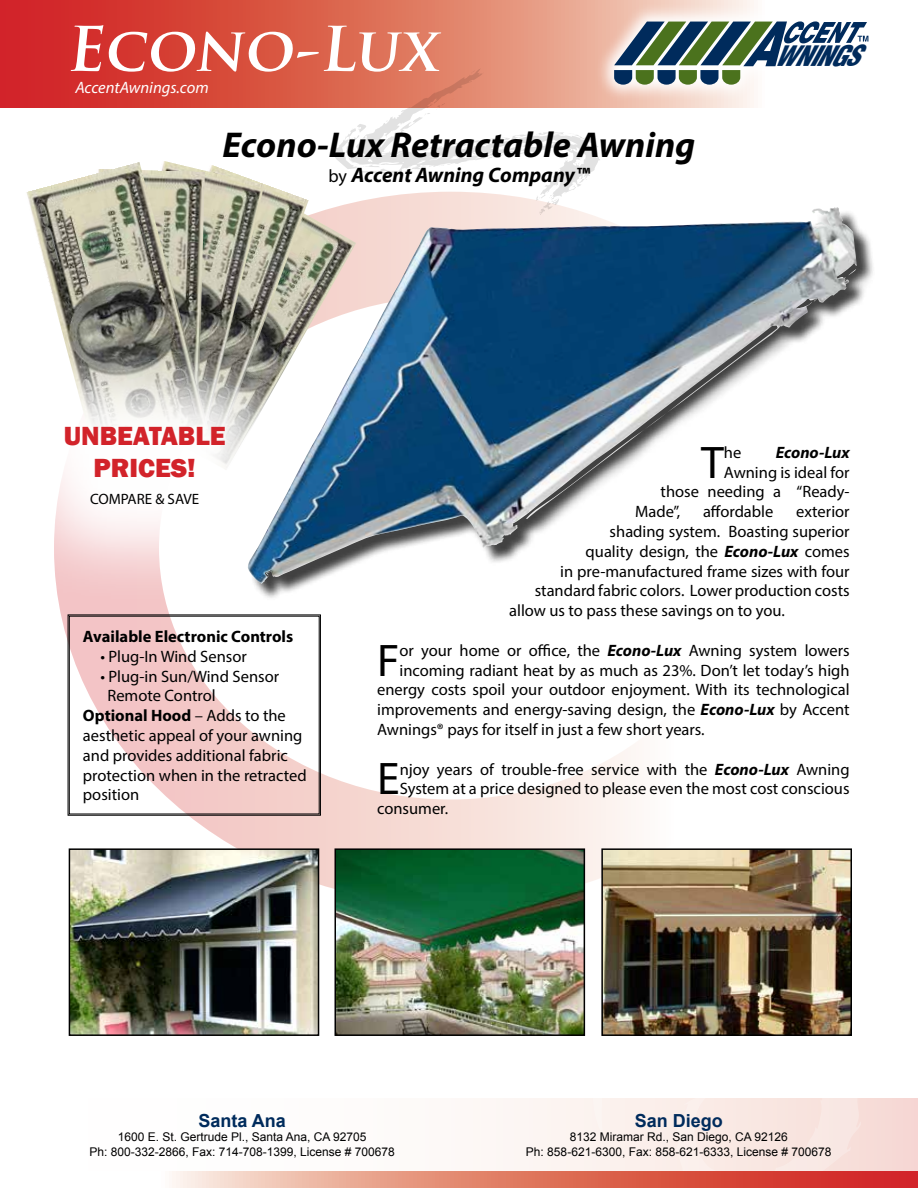
<style>
.page{position:relative;width:918px;height:1188px;background:#fff}
.page>*{position:absolute;margin:0;border:0;box-sizing:border-box;transform-origin:0 0}
.t1{font:700 60px "Trajan Pro";color:#fff}
.t2{font:45.9px "Myriad Pro";color:#000}
.t3{font:italic 700 36px "Myriad Pro";color:#000}
.t4{font:italic 30.9px "Helvetica Condensed Black Se";color:#002b5c}
.t5{font:800 27px/32.4px "Franklin Gothic";color:#d2232a;text-align:center}
.t6{font:italic 700 21px "Myriad Pro";color:#000}
.t7{font:700 18px "Arial";color:#002b5c}
.t8{font:16.5px "Myriad Pro";color:#000}
.t9{font:700 16.5px "Myriad Pro";color:#000}
.t10{font:italic 16.5px "Myriad Pro";color:#fff}
.t11{font:italic 700 16.5px "Myriad Pro";letter-spacing:-.005em;color:#000}
.t12{font:15px "Myriad Pro";color:#000}
.t13{font:12px/14.4px "Arial";color:#000;text-align:center}
.s1{font-weight:400;font-style:normal;font-size:18px}
.s2{font-weight:400}
.s3{font-weight:700;font-style:italic}
</style>
<div class="page">
<div style="left:54px;top:192px;width:794px;height:712px;border:105px solid #fff;border-radius:50%"></div>
<svg style="left:0;top:0;width:754px;height:108px;background:#d95749"></svg>
<svg style="left:496px;top:1099px;width:422px;height:72px"></svg>
<svg style="left:588px;top:1098px;width:274px;height:73px;background:#f9eae6"></svg>
<svg style="left:779px;top:1143px;width:13px;height:16px"></svg>
<svg style="left:172px;top:1171px;width:746px;height:17px;background:#e07969"></svg>
<svg style="left:290px;top:54px;width:331px;height:54px;background:#e07b63"></svg>
<svg style="left:325px;top:68px;width:276px;height:139px"></svg>
<img style="left:264px;top:184px;width:45px;height:23px">
<img style="left:164px;top:161px;width:100px;height:163px">
<img style="left:26px;top:162px;width:184px;height:162px">
<svg style="left:54px;top:324px;width:192px;height:283px"></svg>
<div style="left:251px;top:210px;width:624px;height:391px;background:#000;opacity:.75"></div>
<img style="left:246px;top:207px;width:589px;height:377px">
<svg style="left:68px;top:615px;width:253px;height:200px"></svg>
<img style="left:337px;top:851px;width:245px;height:182px">
<div style="left:334px;top:848px;width:251px;height:188px;border:2px solid #000"></div>
<img style="left:72px;top:851px;width:244px;height:182px">
<div style="left:69px;top:848px;width:250px;height:188px;border:2px solid #000"></div>
<img style="left:604px;top:851px;width:245px;height:182px">
<div style="left:601px;top:848px;width:251px;height:188px;border:2px solid #000"></div>
<svg style="left:596px;top:3px;width:273px;height:100px"></svg>
<svg style="left:614px;top:21px;width:254px;height:64px"></svg>
<h1 class="t1" style="left:66px;top:12px;width:381px">Econo-Lux</h1>
<p class="t10" style="left:75px;top:78px;width:135px">AccentAwnings.com</p>
<h3 class="t3" style="left:223px;top:121px;width:474px">Econo-Lux Retractable Awning</h3>
<p class="t6" style="left:328px;top:161px;width:263px"><span class="s1">by</span> Accent Awning Company™</p>
<h3 class="t4" style="left:774px;top:43px;width:102px">WNINGS</h3>
<h3 class="t5" style="left:64px;top:419px;width:163px">UNBEATABLE<br>PRICES!</h3>
<p class="t12" style="left:90px;top:490px;width:111px">COMPARE &amp; SAVE</p>
<p class="t9" style="left:83px;top:626px;width:212px">Available Electronic Controls</p>
<p class="t8" style="left:100px;top:646px;width:148px">• Plug-In Wind Sensor</p>
<p class="t8" style="left:100px;top:666px;width:180px">• Plug-in Sun/Wind Sensor</p>
<p class="t8" style="left:107px;top:686px;width:110px">Remote Control</p>
<p class="t9" style="left:83px;top:705px;width:204px">Optional Hood <span class="s2">– Adds to the</span></p>
<p class="t8" style="left:83px;top:725px;width:221px">aesthetic appeal of your awning</p>
<p class="t8" style="left:83px;top:745px;width:207px">and provides additional fabric</p>
<p class="t8" style="left:83px;top:765px;width:225px">protection when in the retracted</p>
<p class="t8" style="left:83px;top:785px;width:58px">position</p>
<h2 class="t2" style="left:701px;top:434px;width:24px">T</h2>
<p class="t8" style="left:724px;top:442px;width:19px">he</p>
<p class="t11" style="left:776px;top:442px;width:75px">Econo-Lux</p>
<p class="t8" style="left:724px;top:462px;width:127px">Awning is ideal for</p>
<p class="t8" style="left:661px;top:482px;width:190px">those needing a “Ready-</p>
<p class="t8" style="left:635px;top:502px;width:47px">Made”,</p>
<p class="t8" style="left:703px;top:502px;width:72px">affordable</p>
<p class="t8" style="left:796px;top:502px;width:55px">exterior</p>
<p class="t8" style="left:610px;top:521px;width:242px">shading system. Boasting superior</p>
<p class="t8" style="left:586px;top:541px;width:266px">quality design, the <span class="s3">Econo-Lux</span> comes</p>
<p class="t8" style="left:560px;top:561px;width:291px">in pre-manufactured frame sizes with four</p>
<p class="t8" style="left:535px;top:581px;width:317px">standard fabric colors. Lower production costs</p>
<p class="t8" style="left:509px;top:601px;width:277px">allow us to pass these savings on to you.</p>
<h2 class="t2" style="left:377px;top:632px;width:24px">F</h2>
<p class="t8" style="left:399px;top:640px;width:452px">or your home or office, the <span class="s3">Econo-Lux</span> Awning system lowers</p>
<p class="t8" style="left:399px;top:660px;width:452px">incoming radiant heat by as much as 23%. Don’t let today’s high</p>
<p class="t8" style="left:377px;top:680px;width:474px">energy costs spoil your outdoor enjoyment. With its technological</p>
<p class="t8" style="left:377px;top:700px;width:474px">improvements and energy-saving design, the <span class="s3">Econo-Lux</span> by Accent</p>
<p class="t8" style="left:377px;top:719px;width:329px">Awnings® pays for itself in just a few short years.</p>
<h2 class="t2" style="left:377px;top:751px;width:24px">E</h2>
<p class="t8" style="left:400px;top:759px;width:451px">njoy years of trouble-free service with the <span class="s3">Econo-Lux</span> Awning</p>
<p class="t8" style="left:400px;top:779px;width:451px">System at a price designed to please even the most cost conscious</p>
<p class="t8" style="left:377px;top:799px;width:73px">consumer.</p>
<p class="t7" style="left:199px;top:1108px;width:89px">Santa Ana</p>
<p class="t13" style="left:89px;top:1130px;width:307px">1600 E. St. Gertrude Pl., Santa Ana, CA 92705<br>Ph: 800-332-2866, Fax: 714-708-1399, License # 700678</p>
<p class="t7" style="left:635px;top:1108px;width:90px">San Diego</p>
<p class="t13" style="left:526px;top:1130px;width:307px">8132 Miramar Rd., San Diego, CA 92126<br>Ph: 858-621-6300, Fax: 858-621-6333, License # 700678</p>
</div>
